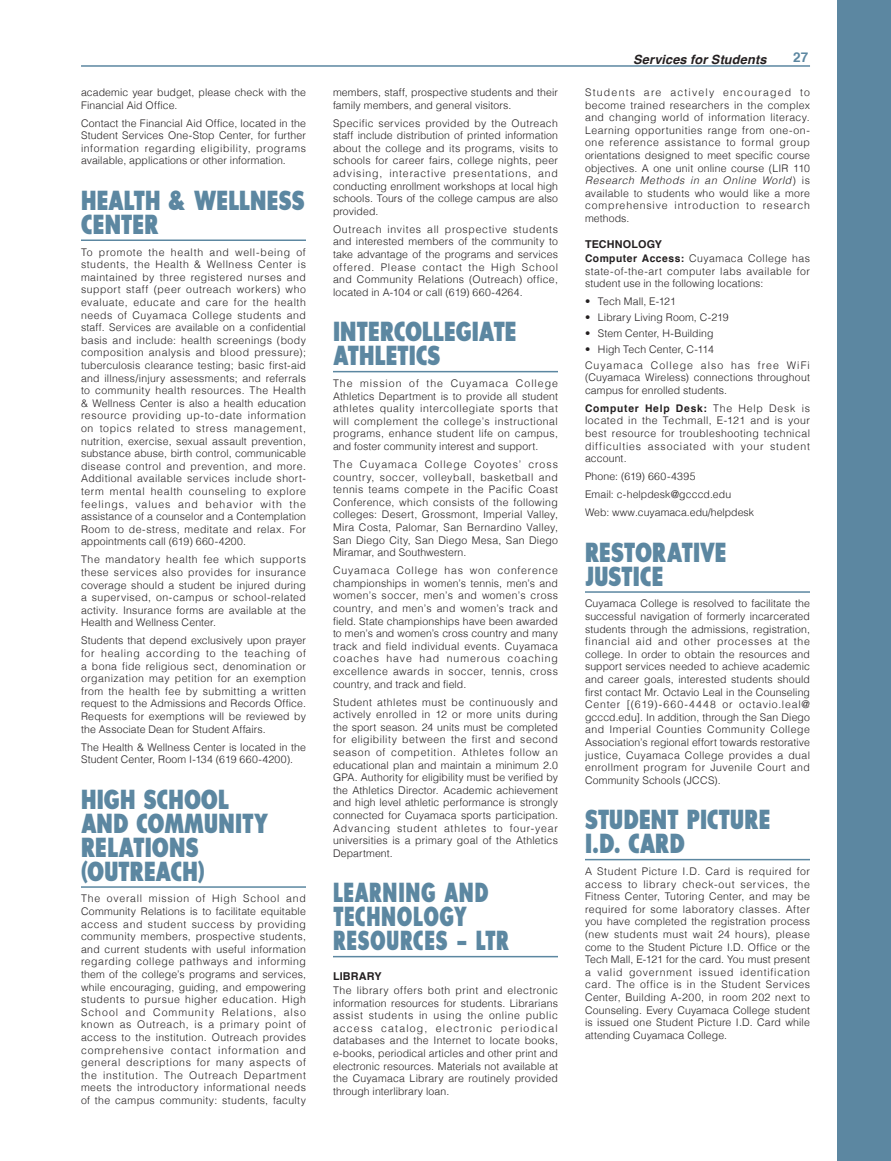
<style>
.page{position:relative;width:891px;height:1161px;background:#fff}
.page>*{position:absolute;margin:0;border:0;box-sizing:border-box;transform-origin:0 0}
.Titles{font:27px/24px "Sans Serif Exbold Condensed";color:#5c87a1;scale:1.2 1}
.Titles-2{font:27px/24px "Sans Serif Exbold Condensed";color:#5c87a1;scale:1.1 1}
.t1{font:700 13.5px "Helvetica";color:#5c87a1}
.page_description{font:italic 700 12.75px "Helvetica";letter-spacing:.01em;color:#231f20}
.Subtitles{font:700 10.8px "Helvetica";letter-spacing:.015em;color:#231f20}
.Normal___space{font:300 10.5px/12.6px "Helvetica";letter-spacing:.015em;color:#231f20;text-align:justify}
.bullet_or___list{font:300 10.5px "Helvetica";letter-spacing:.005em;color:#231f20}
.s1{font-style:italic}
.s2{font-weight:700}
</style>
<div class="page">
<hr style="left:81px;top:65px;width:729px;height:2px;background:#5c87a1">
<div style="left:837px;top:0;width:54px;height:1161px;background:#5c87a1"></div>
<hr style="left:81px;top:239px;width:225px;height:2px;background:#5c87a1">
<hr style="left:81px;top:886px;width:225px;height:2px;background:#5c87a1">
<hr style="left:333px;top:371px;width:225px;height:1px;background:#5c87a1">
<hr style="left:333px;top:956px;width:225px;height:1px;background:#5c87a1">
<hr style="left:585px;top:591px;width:225px;height:2px;background:#5c87a1">
<hr style="left:585px;top:859px;width:225px;height:1px;background:#5c87a1">
<p class="Normal___space" style="left:81px;top:86px;width:226px">academic year budget, please check with the<br>Financial Aid Office.</p>
<p class="Normal___space" style="left:81px;top:116px;width:227px">Contact the Financial Aid Office, located in the Student Services One-Stop Center, for further information regarding eligibility, programs available, applications or other information.</p>
<p class="Titles" style="left:81px;top:189px;width:188px">HEALTH &amp; WELLNESS<br>CENTER</p>
<p class="Normal___space" style="left:81px;top:245px;width:227px">To promote the health and well-being of students, the Health &amp; Wellness Center is maintained by three registered nurses and support staff (peer outreach workers) who evaluate, educate and care for the health needs of Cuyamaca College students and staff. Services are available on a confidential basis and include: health screenings (body composition analysis and blood pressure); tuberculosis clearance testing; basic first-aid and illness/injury assessments; and referrals to community health resources. The Health &amp; Wellness Center is also a health education resource providing up-to-date information on topics related to stress management, nutrition, exercise, sexual assault prevention, substance abuse, birth control, communicable disease control and prevention, and more.<br>Additional available services include short&shy;term mental health counseling to explore feelings, values and behavior with the assistance of a counselor and a Contemplation Room to de-stress, meditate and relax. For appointments call (619) 660-4200.</p>
<p class="Normal___space" style="left:81px;top:553px;width:226px">The mandatory health fee which supports these services also provides for insurance coverage should a student be injured during a supervised, on-campus or school-related activity. Insurance forms are available at the Health and Wellness Center.</p>
<p class="Normal___space" style="left:81px;top:634px;width:227px">Students that depend exclusively upon prayer for healing according to the teaching of a bona fide religious sect, denomination or organization may petition for an exemption from the health fee by submitting a written request to the Admissions and Records Office.<br>Requests for exemptions will be reviewed by the Associate Dean for Student Affairs.</p>
<p class="Normal___space" style="left:81px;top:740px;width:227px">The Health &amp; Wellness Center is located in the<br>Student Center, Room I-134 (619 660-4200).</p>
<p class="Titles" style="left:81px;top:787px;width:158px">HIGH SCHOOL<br>AND COMMUNITY<br>RELATIONS (OUTREACH)</p>
<p class="Normal___space" style="left:81px;top:892px;width:227px">The overall mission of High School and Community Relations is to facilitate equitable access and student success by providing community members, prospective students, and current students with useful information regarding college pathways and informing them of the college’s programs and services, while encouraging, guiding, and empowering students to pursue higher education. High School and Community Relations, also known as Outreach, is a primary point of access to the institution. Outreach provides comprehensive contact information and general descriptions for many aspects of the institution. The Outreach Department meets the introductory informational needs of the campus community: students, faculty</p>
<p class="Normal___space" style="left:333px;top:86px;width:226px">members, staff, prospective students and their family members, and general visitors.</p>
<p class="Normal___space" style="left:333px;top:116px;width:227px">Specific services provided by the Outreach staff include distribution of printed information about the college and its programs, visits to schools for career fairs, college nights, peer advising, interactive presentations, and conducting enrollment workshops at local high schools. Tours of the college campus are also provided.</p>
<p class="Normal___space" style="left:333px;top:223px;width:227px">Outreach invites all prospective students and interested members of the community to take advantage of the programs and services offered. Please contact the High School and Community Relations (Outreach) office, located in A-104 or call (619) 660-4264.</p>
<p class="Titles" style="left:333px;top:320px;width:155px">INTERCOLLEGIATE<br>ATHLETICS</p>
<p class="Normal___space" style="left:333px;top:377px;width:227px">The mission of the Cuyamaca College Athletics Department is to provide all student athletes quality intercollegiate sports that will complement the college’s instructional programs, enhance student life on campus, and foster community interest and support.</p>
<p class="Normal___space" style="left:333px;top:458px;width:227px">The Cuyamaca College Coyotes’ cross country, soccer, volleyball, basketball and tennis teams compete in the Pacific Coast Conference, which consists of the following colleges: Desert, Grossmont, Imperial Valley, Mira Costa, Palomar, San Bernardino Valley, San Diego City, San Diego Mesa, San Diego Miramar, and Southwestern.</p>
<p class="Normal___space" style="left:333px;top:564px;width:227px">Cuyamaca College has won conference championships in women’s tennis, men’s and women’s soccer, men’s and women’s cross country, and men’s and women’s track and field. State championships have been awarded to men’s and women’s cross country and many track and field individual events. Cuyamaca coaches have had numerous coaching excellence awards in soccer, tennis, cross country, and track and field.</p>
<p class="Normal___space" style="left:333px;top:695px;width:227px">Student athletes must be continuously and actively enrolled in 12 or more units during the sport season. 24 units must be completed for eligibility between the first and second season of competition. Athletes follow an educational plan and maintain a minimum 2.0<br>GPA. Authority for eligibility must be verified by the Athletics Director. Academic achievement and high level athletic performance is strongly connected for Cuyamaca sports participation.<br>Advancing student athletes to four-year universities is a primary goal of the Athletics Department.</p>
<p class="Titles-2" style="left:333px;top:881px;width:162px">LEARNING AND<br>TECHNOLOGY<br>RESOURCES - LTR</p>
<p class="Subtitles" style="left:333px;top:968px;width:50px">LIBRARY</p>
<p class="Normal___space" style="left:333px;top:984px;width:227px">The library offers both print and electronic information resources for students. Librarians assist students in using the online public access catalog, electronic periodical databases and the Internet to locate books, e-books, periodical articles and other print and electronic resources. Materials not available at the Cuyamaca Library are routinely provided through interlibrary loan.</p>
<p class="page_description" style="left:633px;top:49px;width:135px">Services for Students</p>
<p class="t1" style="left:793px;top:46px;width:17px">27</p>
<p class="Normal___space" style="left:585px;top:86px;width:227px">Students are actively encouraged to become trained researchers in the complex and changing world of information literacy.<br>Learning opportunities range from one-on&shy;one reference assistance to formal group orientations designed to meet specific course objectives. A one unit online course (LIR 110<br><span class="s1">Research Methods in an Online World</span>) is available to students who would like a more comprehensive introduction to research methods.</p>
<p class="Subtitles" style="left:585px;top:236px;width:79px">TECHNOLOGY</p>
<p class="Normal___space" style="left:585px;top:252px;width:227px"><span class="s2">Computer Access:</span> Cuyamaca College has state-of-the-art computer labs available for student use in the following locations:</p>
<p class="bullet_or___list" style="left:585px;top:295px;width:92px">• Tech Mall, E-121</p>
<p class="bullet_or___list" style="left:585px;top:311px;width:145px">• Library Living Room, C-219</p>
<p class="bullet_or___list" style="left:585px;top:327px;width:130px">• Stem Center, H-Building</p>
<p class="bullet_or___list" style="left:585px;top:342px;width:130px">• High Tech Center, C-114</p>
<p class="Normal___space" style="left:585px;top:358px;width:226px">Cuyamaca College also has free WiFi (Cuyamaca Wireless) connections throughout campus for enrolled students.</p>
<p class="Normal___space" style="left:585px;top:402px;width:227px"><span class="s2">Computer Help Desk:</span> The Help Desk is located in the Techmall, E-121 and is your best resource for troubleshooting technical difficulties associated with your student account.</p>
<p class="Normal___space" style="left:585px;top:470px;width:112px">Phone: (619) 660-4395</p>
<p class="Normal___space" style="left:585px;top:488px;width:148px">Email: c-helpdesk@gcccd.edu</p>
<p class="Normal___space" style="left:585px;top:506px;width:171px">Web: www.cuyamaca.edu/helpdesk</p>
<p class="Titles" style="left:585px;top:540px;width:120px">RESTORATIVE<br>JUSTICE</p>
<p class="Normal___space" style="left:585px;top:597px;width:227px">Cuyamaca College is resolved to facilitate the successful navigation of formerly incarcerated students through the admissions, registration, financial aid and other processes at the college. In order to obtain the resources and support services needed to achieve academic and career goals, interested students should first contact Mr. Octavio Leal in the Counseling Center [(619)-660-4448 or octavio.leal@ gcccd.edu]. In addition, through the San Diego and Imperial Counties Community College Association’s regional effort towards restorative justice, Cuyamaca College provides a dual enrollment program for Juvenile Court and Community Schools (JCCS).</p>
<p class="Titles" style="left:585px;top:808px;width:156px">STUDENT PICTURE<br>I.D. CARD</p>
<p class="Normal___space" style="left:585px;top:865px;width:227px">A Student Picture I.D. Card is required for access to library check-out services, the Fitness Center, Tutoring Center, and may be required for some laboratory classes. After you have completed the registration process (new students must wait 24 hours), please come to the Student Picture I.D. Office or the Tech Mall, E-121 for the card. You must present a valid government issued identification card. The office is in the Student Services Center, Building A-200, in room 202 next to Counseling. Every Cuyamaca College student is issued one Student Picture I.D. Card while attending Cuyamaca College.</p>
</div>
